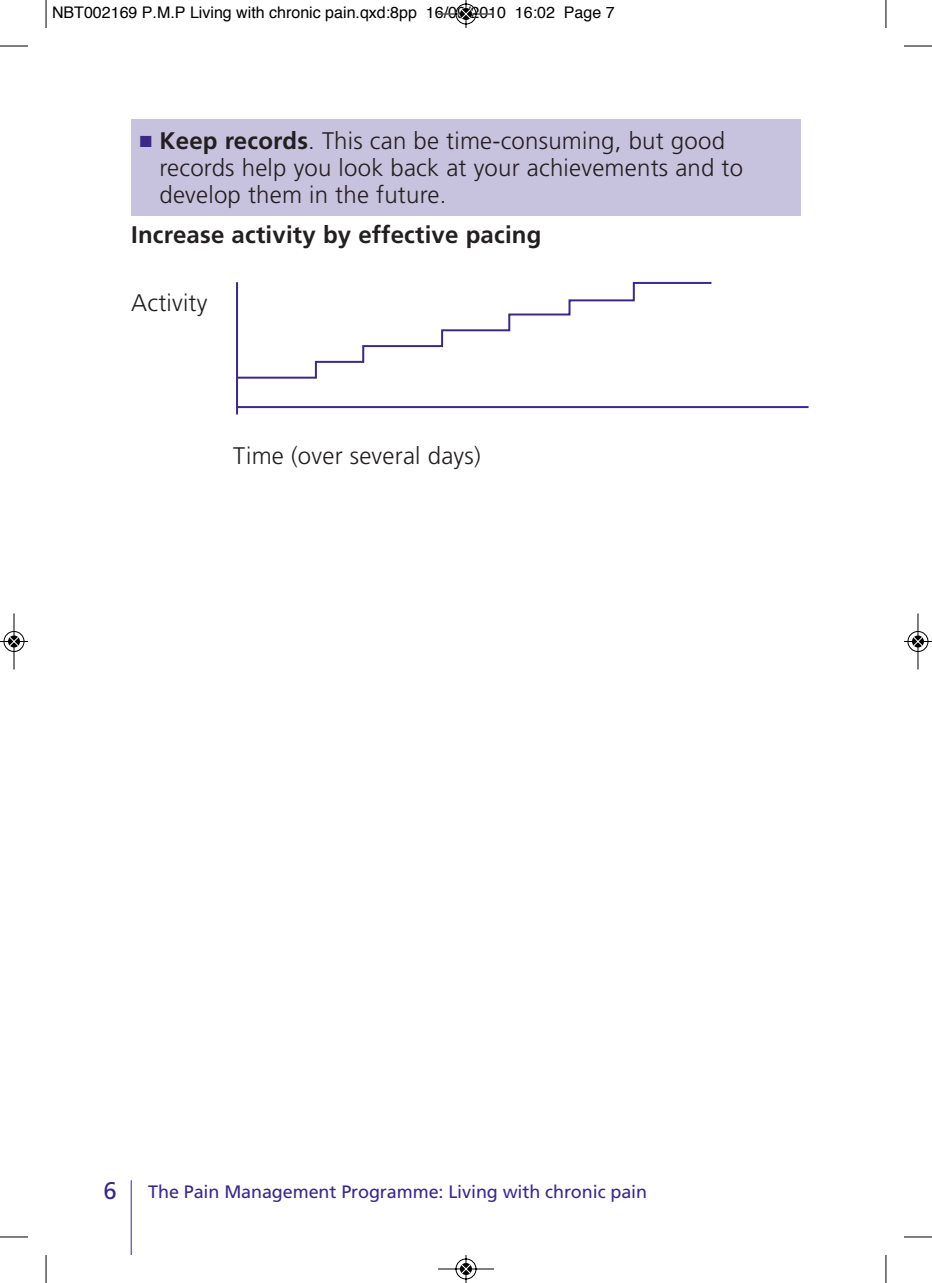
<style>
.page{position:relative;width:932px;height:1283px;background:#fff}
.page>*{position:absolute;margin:0;border:0;box-sizing:border-box;transform-origin:0 0}
.t1{font:300 24px/27px "Frutiger";letter-spacing:.01em;color:#231f20}
.t2{font:700 24px "Frutiger";letter-spacing:.01em;color:#231f20}
.t3{font:24px "Frutiger";color:#3c2986}
.t4{font:18px "Frutiger";letter-spacing:-.005em;color:#3c2986}
.t5{font:16px "Helvetica";color:#000}
.s1{color:#3c2986}
.s2{font-weight:700}
</style>
<div class="page">
<div style="left:131px;top:120px;width:669px;height:96px;background:#c7c2de"></div>
<hr style="left:131px;top:1180px;width:1px;height:75px;background:#3c2986">
<hr style="left:237px;top:406px;width:571px;height:2px;background:#3c2986">
<hr style="left:236px;top:282px;width:2px;height:132px;background:#3c2986">
<svg style="left:236px;top:281px;width:476px;height:99px"></svg>
<svg style="left:46px;top:0;width:1px;height:28px"></svg>
<svg style="left:0;top:46px;width:28px;height:1px"></svg>
<svg style="left:885px;top:0;width:1px;height:28px"></svg>
<svg style="left:904px;top:46px;width:27px;height:1px"></svg>
<svg style="left:46px;top:1255px;width:1px;height:28px"></svg>
<svg style="left:0;top:1236px;width:28px;height:1px"></svg>
<svg style="left:885px;top:1255px;width:1px;height:28px"></svg>
<svg style="left:904px;top:1236px;width:27px;height:1px"></svg>
<svg style="left:438px;top:0;width:56px;height:28px"></svg>
<svg style="left:438px;top:1255px;width:56px;height:28px"></svg>
<svg style="left:0;top:613px;width:28px;height:57px"></svg>
<svg style="left:904px;top:613px;width:27px;height:57px"></svg>
<p class="t5" style="left:52px;top:6px;width:564px">NBT002169 P.M.P Living with chronic pain.qxd:8pp 16/09/2010 16:02 Page 7</p>
<p class="t1" style="left:159px;top:129px;width:585px;text-indent:-20px"><span class="s1">■</span> <span class="s2">Keep records</span>. This can be time-consuming, but good records help you look back at your achievements and to develop them in the future.</p>
<p class="t2" style="left:131px;top:225px;width:411px">Increase activity by effective pacing</p>
<p class="t1" style="left:131px;top:291px;width:78px">Activity</p>
<p class="t1" style="left:233px;top:444px;width:249px">Time (over several days)</p>
<p class="t3" style="left:104px;top:1181px;width:15px">6</p>
<p class="t4" style="left:148px;top:1184px;width:500px">The Pain Management Programme: Living with chronic pain</p>
</div>
